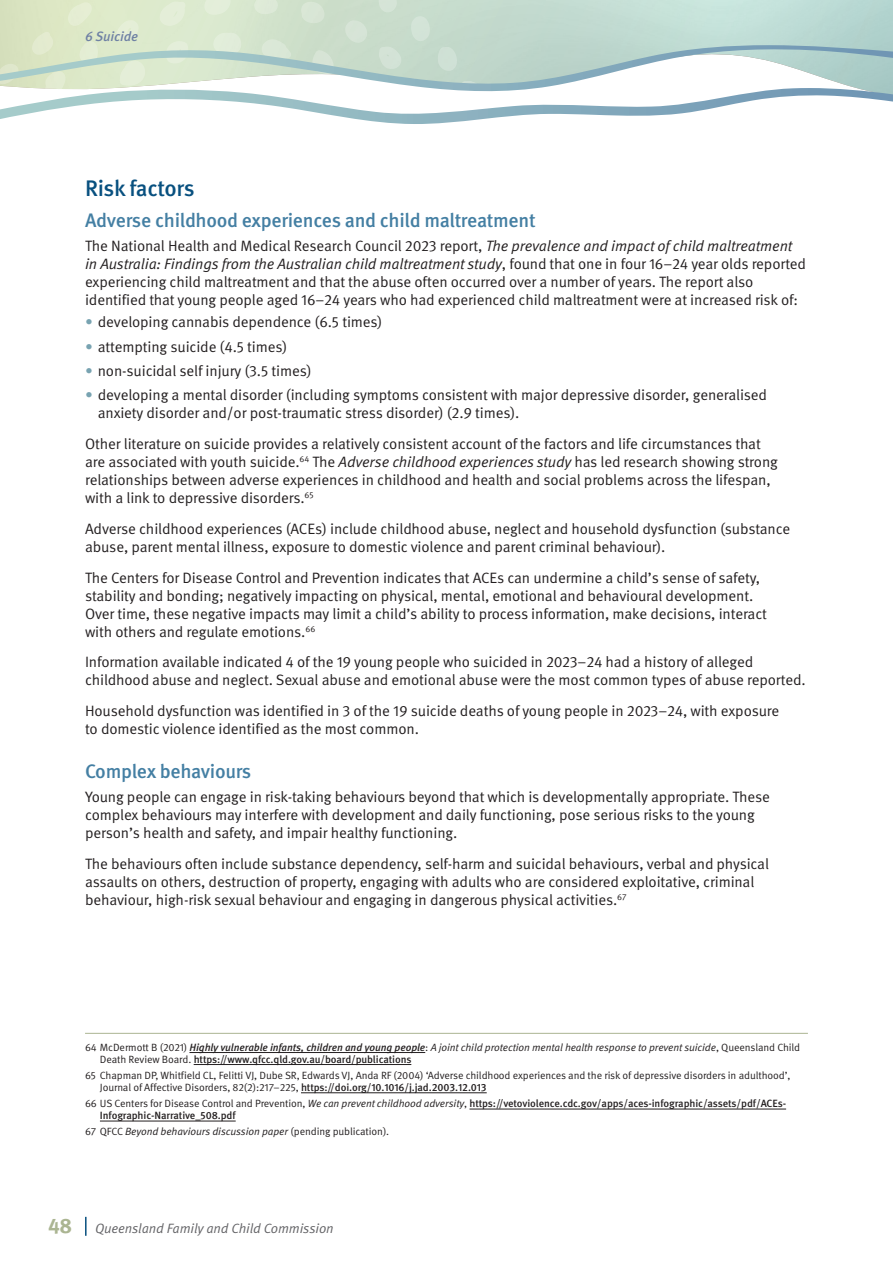
<style>
.page{position:relative;width:893px;height:1263px;background:#fff}
.page>*{position:absolute;margin:0;border:0;box-sizing:border-box;transform-origin:0 0}
.Heading_2_Before_H3{font:500 22.5px "Meta Pro";letter-spacing:-.02em;color:#08507f}
.Heading_3{font:500 19.5px "Meta Pro";letter-spacing:-.015em;color:#447fa3}
.Body{font:15px/18px "Meta Pro Norm";letter-spacing:-.01em;color:#231f20}
.Body_Before{font:15px/18px "Meta Pro Norm";letter-spacing:-.01em;color:#231f20}
.t1{font:13.5px "Meta Pro Norm Ita";letter-spacing:-.01em;color:#636366}
.t2{font:italic 500 13.5px "Meta Pro";letter-spacing:-.01em;color:#6f81a4}
.Footnote_7pt{font:10.5px/12px "Meta Pro Norm Ita";letter-spacing:-.01em;color:#231f20}
.Footnote_7pt-2{font:10.5px/12px "Meta Pro Norm";letter-spacing:-.01em;color:#231f20}
.Footnote_7pt-3{font:500 10.5px/12px "Meta Pro";letter-spacing:-.01em;color:#231f20}
.s1{font-family:"Meta Pro Norm Ita"}
.s2{color:#78a3b1}
.s3{font-family:"Meta Pro Norm"}
.s4{font-family:"Meta Pro";font-weight:500;font-style:italic}
.s5{font-family:"Meta Pro";font-weight:500}
.s6{font-family:"Meta Pro Norm";font-weight:400}
.s7{font-family:"Meta Pro Norm Ita";font-weight:400}
.s8{font-family:"Meta Pro";font-weight:700;font-size:21px;color:#abb592}
</style>
<div class="page">
<svg style="left:0;top:0;width:893px;height:124px"></svg>
<hr style="left:85px;top:1033px;width:723px;height:1px;background:#abb592">
<hr style="left:189px;top:1052px;width:236px;height:1px;background:#231f20">
<hr style="left:194px;top:1064px;width:217px;height:1px;background:#231f20">
<hr style="left:301px;top:1092px;width:186px;height:1px;background:#231f20">
<hr style="left:469px;top:1109px;width:317px;height:1px;background:#231f20">
<hr style="left:100px;top:1121px;width:136px;height:1px;background:#231f20">
<svg style="left:85px;top:1217px;width:2px;height:19px"></svg>
<p class="t2" style="left:85px;top:26px;width:55px">6 Suicide</p>
<h2 class="Heading_2_Before_H3" style="left:85px;top:170px;width:111px">Risk factors</h2>
<h3 class="Heading_3" style="left:85px;top:205px;width:452px">Adverse childhood experiences and child maltreatment</h3>
<p class="Body_Before" style="left:85px;top:236px;width:723px">The National Health and Medical Research Council 2023 report, <span class="s1">The prevalence and impact of child maltreatment in Australia: Findings from the Australian child maltreatment study</span>, found that one in four 16–24 year olds reported experiencing child maltreatment and that the abuse often occurred over a number of years. The report also identified that young people aged 16–24 years who had experienced child maltreatment were at increased risk of:</p>
<p class="Body_Before" style="left:85px;top:312px;width:299px"><span class="s2">•</span> developing cannabis dependence (6.5 times)</p>
<p class="Body_Before" style="left:85px;top:336px;width:204px"><span class="s2">•</span> attempting suicide (4.5 times)</p>
<p class="Body_Before" style="left:85px;top:361px;width:228px"><span class="s2">•</span> non-suicidal self injury (3.5 times)</p>
<p class="Body_Before" style="left:98px;top:385px;width:671px;text-indent:-13px"><span class="s2">•</span> developing a mental disorder (including symptoms consistent with major depressive disorder, generalised anxiety disorder and/or post-traumatic stress disorder) (2.9 times).</p>
<p class="Body" style="left:85px;top:434px;width:694px">Other literature on suicide provides a relatively consistent account of the factors and life circumstances that are associated with youth suicide.<sup>64</sup> The <span class="s1">Adverse childhood experiences study</span> has led research showing strong relationships between adverse experiences in childhood and health and social problems across the lifespan, with a link to depressive disorders.<sup>65</sup></p>
<p class="Body" style="left:85px;top:519px;width:707px">Adverse childhood experiences (ACEs) include childhood abuse, neglect and household dysfunction (substance abuse, parent mental illness, exposure to domestic violence and parent criminal behaviour).</p>
<p class="Body" style="left:85px;top:567px;width:683px">The Centers for Disease Control and Prevention indicates that ACEs can undermine a child’s sense of safety, stability and bonding; negatively impacting on physical, mental, emotional and behavioural development.<br>Over time, these negative impacts may limit a child’s ability to process information, make decisions, interact with others and regulate emotions.<sup>66</sup></p>
<p class="Body" style="left:85px;top:652px;width:722px">Information available indicated 4 of the 19 young people who suicided in 2023–24 had a history of alleged childhood abuse and neglect. Sexual abuse and emotional abuse were the most common types of abuse reported.</p>
<p class="Body" style="left:85px;top:701px;width:696px">Household dysfunction was identified in 3 of the 19 suicide deaths of young people in 2023–24, with exposure to domestic violence identified as the most common.</p>
<h3 class="Heading_3" style="left:85px;top:756px;width:168px">Complex behaviours</h3>
<p class="Body" style="left:85px;top:787px;width:686px">Young people can engage in risk-taking behaviours beyond that which is developmentally appropriate. These complex behaviours may interfere with development and daily functioning, pose serious risks to the young person’s health and safety, and impair healthy functioning.</p>
<p class="Body" style="left:85px;top:854px;width:685px">The behaviours often include substance dependency, self-harm and suicidal behaviours, verbal and physical assaults on others, destruction of property, engaging with adults who are considered exploitative, criminal behaviour, high-risk sexual behaviour and engaging in dangerous physical activities.<sup>67</sup></p>
<p class="Footnote_7pt" style="left:100px;top:1040px;width:702px;text-indent:-15px"><span class="s3">64 McDermott B (2021)</span> <span class="s4">Highly vulnerable infants, children and young people</span><span class="s3">:</span> A joint child protection mental health response to prevent suicide<span class="s3">, Queensland Child<br>Death Review Board.</span> <span class="s5">https://www.qfcc.qld.gov.au/board/publications</span></p>
<p class="Footnote_7pt-2" style="left:100px;top:1068px;width:692px;text-indent:-15px">65 Chapman DP, Whitfield CL, Felitti VJ, Dube SR, Edwards VJ, Anda RF (2004) ‘Adverse childhood experiences and the risk of depressive disorders in adulthood’,<br>Journal of Affective Disorders, 82(2):217–225, <span class="s5">https://doi.org/10.1016/j.jad.2003.12.013</span></p>
<p class="Footnote_7pt-3" style="left:100px;top:1097px;width:688px;text-indent:-15px"><span class="s6">66 US Centers for Disease Control and Prevention,</span> <span class="s7">We can prevent childhood adversity</span><span class="s6">,</span> https://vetoviolence.cdc.gov/apps/aces-infographic/assets/pdf/ACEs-<br>Infographic-Narrative_508.pdf</p>
<p class="Footnote_7pt" style="left:85px;top:1125px;width:306px"><span class="s3">67 QFCC</span> Beyond behaviours discussion paper <span class="s3">(pending publication).</span></p>
<p class="t1" style="left:48px;top:1218px;width:287px"><span class="s8">48</span> Queensland Family and Child Commission</p>
</div>
